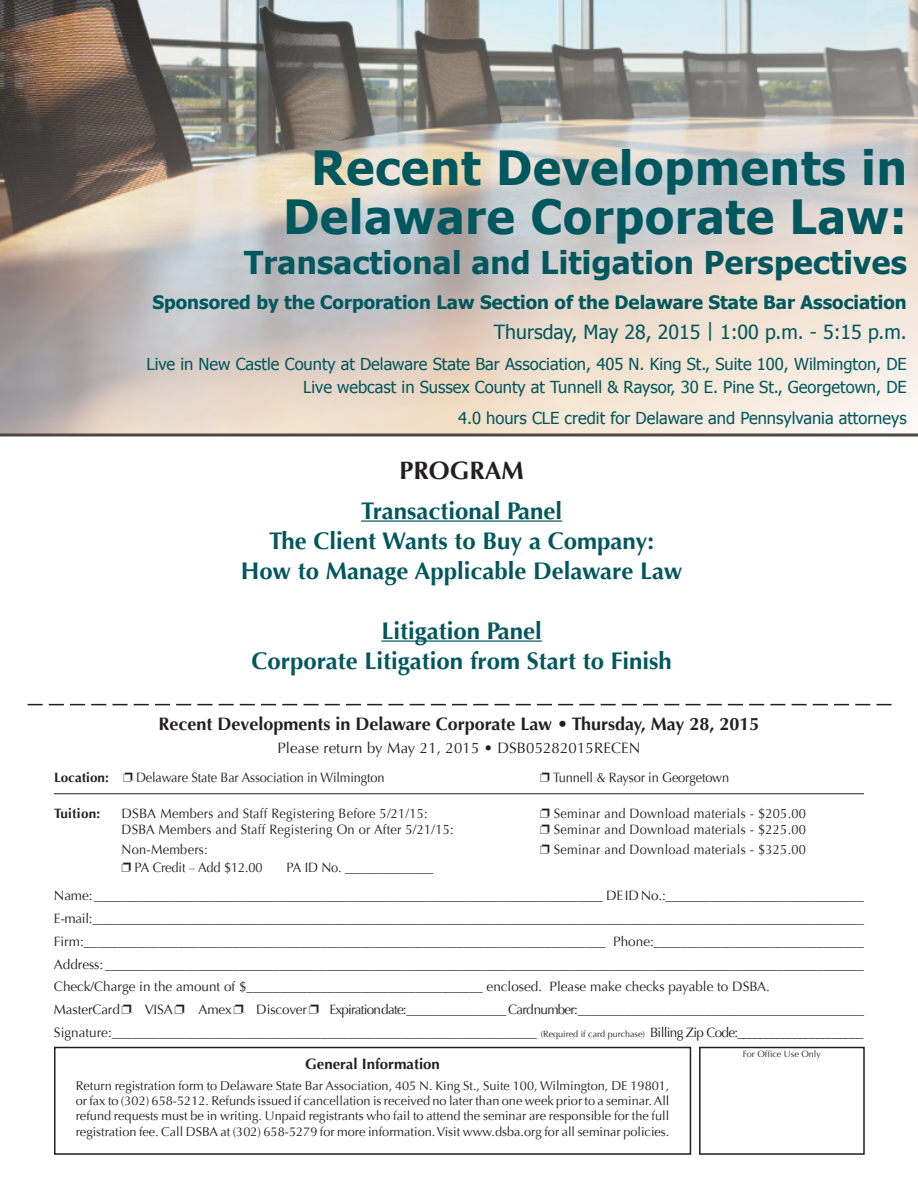
<style>
.page{position:relative;width:918px;height:1188px;background:#fff}
.page>*{position:absolute;margin:0;border:0;box-sizing:border-box;transform-origin:0 0}
.t1{font:700 47.1px/48.6px "Tahoma";letter-spacing:.02em;color:#00575e;text-align:center}
.t2{font:700 31.35px "Tahoma";letter-spacing:.01em;color:#00575e}
.t3{font:700 25.05px "Optima";color:#231f20}
.t4{font:700 24px/30px "Optima";color:#00575e;text-align:center}
.t5{font:19.5px "Tahoma";color:#00575e}
.t6{font:700 18.6px "Tahoma";color:#00575e}
.t7{font:700 18px "Optima";color:#231f20}
.t8{font:16.5px "Tahoma";color:#00575e}
.t9{font:15px "Optima";letter-spacing:.01em;color:#231f20}
.t10{font:700 15px "Optima";color:#231f20}
.t11{font:13.5px "Optima";color:#231f20}
.t12{font:13.5px "Optima";letter-spacing:.02em;color:#231f20;scale:.95 1}
.t13{font:13.5px "Optima";letter-spacing:-.05em;color:#231f20}
.t14{font:13.5px "Optima";color:#231f20;scale:.95 1}
.t15{font:13.5px "Optima";letter-spacing:-.055em;color:#231f20}
.t16{font:13.5px "Optima";letter-spacing:.02em;color:#231f20}
.t17{font:700 13.5px "Optima";color:#231f20}
.t18{font:700 13.5px "Optima";letter-spacing:.02em;color:#231f20}
.t19{font:12.75px/15.3px "Optima";color:#231f20;text-align:justify}
.t20{font:9px "Optima";color:#231f20}
.s1{font-size:9px}
</style>
<div class="page">
<hr style="left:54px;top:793px;width:810px;height:1px;background:#231f20">
<svg style="left:28px;top:704px;width:864px;height:1px"></svg>
<div style="left:54px;top:1047px;width:637px;height:108px;border:2px solid #231f20"></div>
<div style="left:699px;top:1047px;width:166px;height:108px;border:2px solid #231f20"></div>
<hr style="left:361px;top:520px;width:201px;height:2px;background:#00575e">
<hr style="left:381px;top:640px;width:161px;height:2px;background:#00575e">
<img style="left:0;top:0;width:918px;height:434px">
<hr style="left:0;top:434px;width:918px;height:2px;background:#4e4641">
<p class="t1" style="left:284px;top:141px;width:625px">Recent Developments in<br>Delaware Corporate Law:</p>
<p class="t2" style="left:244px;top:240px;width:664px">Transactional and Litigation Perspectives</p>
<p class="t6" style="left:152px;top:289px;width:756px">Sponsored by the Corporation Law Section of the Delaware State Bar Association</p>
<p class="t5" style="left:494px;top:318px;width:414px">Thursday, May 28, 2015 | 1:00 p.m. - 5:15 p.m.</p>
<p class="t8" style="left:147px;top:353px;width:762px">Live in New Castle County at Delaware State Bar Association, 405 N. King St., Suite 100, Wilmington, DE</p>
<p class="t8" style="left:303px;top:376px;width:605px">Live webcast in Sussex County at Tunnell &amp; Raysor, 30 E. Pine St., Georgetown, DE</p>
<p class="t8" style="left:458px;top:407px;width:450px">4.0 hours CLE credit for Delaware and Pennsylvania attorneys</p>
<p class="t3" style="left:400px;top:456px;width:126px">PROGRAM</p>
<p class="t4" style="left:361px;top:496px;width:203px">Transactional Panel</p>
<p class="t4" style="left:241px;top:526px;width:443px">The Client Wants to Buy a Company:<br>How to Manage Applicable Delaware Law</p>
<p class="t4" style="left:381px;top:616px;width:162px">Litigation Panel</p>
<p class="t4" style="left:252px;top:646px;width:422px">Corporate Litigation from Start to Finish</p>
<p class="t7" style="left:159px;top:714px;width:602px">Recent Developments in Delaware Corporate Law • Thursday, May 28, 2015</p>
<p class="t9" style="left:277px;top:739px;width:365px">Please return by May 21, 2015 • DSB05282015RECEN</p>
<p class="t17" style="left:54px;top:770px;width:56px">Location:</p>
<p class="t14" style="left:136px;top:770px;width:263px">Delaware State Bar Association in Wilmington</p>
<p class="t14" style="left:553px;top:770px;width:187px">Tunnell &amp; Raysor in Georgetown</p>
<p class="t18" style="left:54px;top:806px;width:48px">Tuition:</p>
<p class="t16" style="left:122px;top:806px;width:308px">DSBA Members and Staff Registering Before 5/21/15:</p>
<p class="t12" style="left:554px;top:806px;width:267px">Seminar and Download materials - $205.00</p>
<p class="t12" style="left:121px;top:822px;width:351px">DSBA Members and Staff Registering On or After 5/21/15:</p>
<p class="t12" style="left:554px;top:822px;width:267px">Seminar and Download materials - $225.00</p>
<p class="t12" style="left:122px;top:841px;width:92px">Non-Members:</p>
<p class="t12" style="left:554px;top:841px;width:267px">Seminar and Download materials - $325.00</p>
<p class="t14" style="left:135px;top:859px;width:136px">PA Credit – Add $12.00</p>
<p class="t14" style="left:287px;top:859px;width:156px">PA ID No. ______________</p>
<p class="t11" style="left:54px;top:888px;width:812px">Name: _____________________________________________________________________________ DE ID No.:______________________________</p>
<p class="t11" style="left:54px;top:911px;width:812px">E-mail: ________________________________________________________________________________________________________________________</p>
<p class="t11" style="left:54px;top:933px;width:811px">Firm:_____________________________________________________________________________ Phone:_______________________________</p>
<p class="t11" style="left:54px;top:956px;width:811px">Address: _________________________________________________________________________________________________________________</p>
<p class="t11" style="left:54px;top:979px;width:717px">Check/Charge in the amount of $___________________________________ enclosed. Please make checks payable to DSBA.</p>
<p class="t11" style="left:54px;top:1002px;width:67px">MasterCard</p>
<p class="t11" style="left:145px;top:1002px;width:30px">VISA</p>
<p class="t11" style="left:199px;top:1002px;width:35px">Amex</p>
<p class="t11" style="left:256px;top:1002px;width:52px">Discover</p>
<p class="t15" style="left:330px;top:1002px;width:536px">Expiration date:_______________ Card number:___________________________________________</p>
<p class="t13" style="left:54px;top:1025px;width:811px">Signature:_______________________________________________________________ <span class="s1">(Required if card purchase)</span> Billing Zip Code:______________________</p>
<p class="t10" style="left:305px;top:1055px;width:136px">General Information</p>
<p class="t19" style="left:76px;top:1078px;width:595px">Return registration form to Delaware State Bar Association, 405 N. King St., Suite 100, Wilmington, DE 19801, or fax to (302) 658-5212. Refunds issued if cancellation is received no later than one week prior to a seminar. All refund requests must be in writing. Unpaid registrants who fail to attend the seminar are responsible for the full registration fee. Call DSBA at (302) 658-5279 for more information. Visit www.dsba.org for all seminar policies.</p>
<p class="t20" style="left:743px;top:1048px;width:80px">For Office Use Only</p>
</div>
